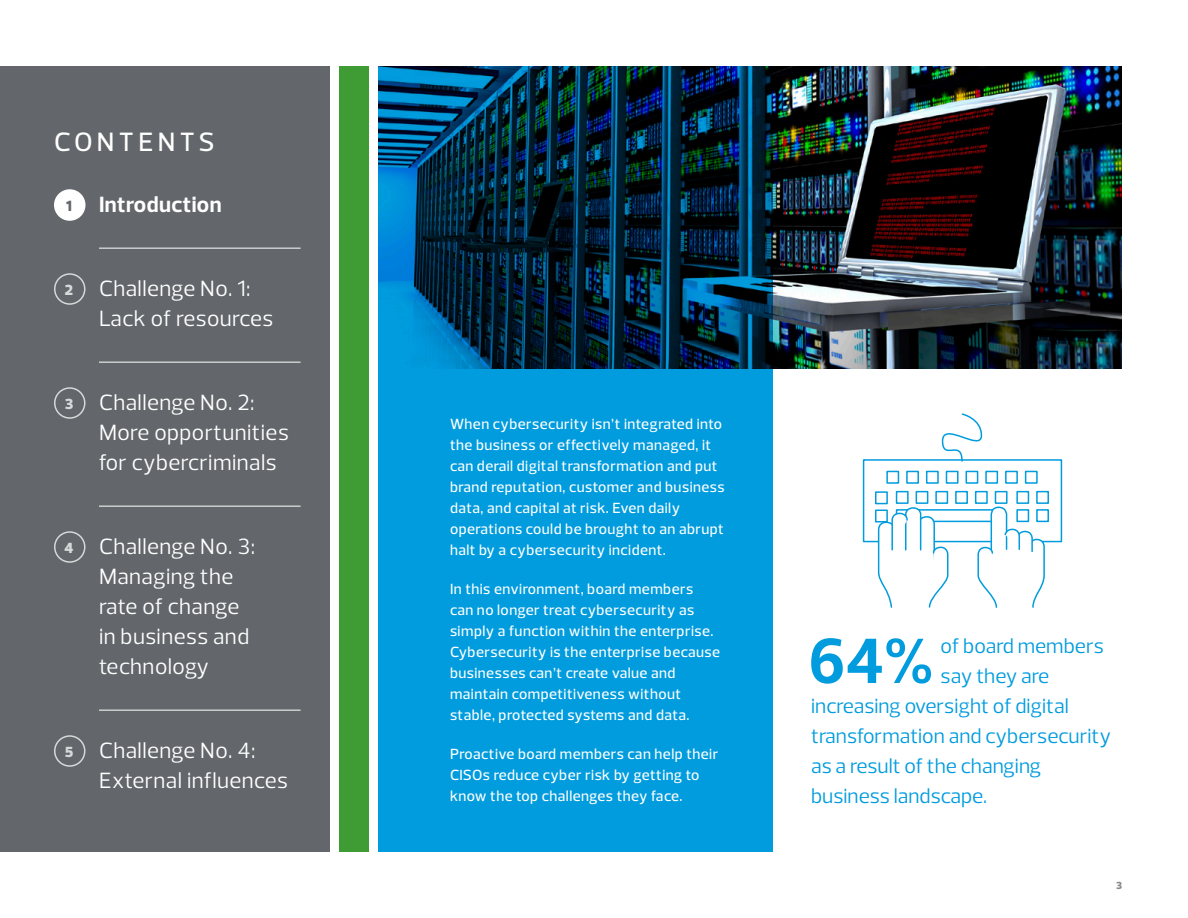
<style>
.page{position:relative;width:1188px;height:918px;background:#fff}
.page>*{position:absolute;margin:0;border:0;box-sizing:border-box;transform-origin:0 0}
.t1{font:700 65.1px "Prelo";color:#009cde}
.t2{font:500 27px "Prelo";letter-spacing:.165em;color:#fff}
.t3{font:22.5px/30px "Prelo";letter-spacing:.02em;color:#fff}
.t4{font:700 22.5px "Prelo";letter-spacing:.02em;color:#fff}
.t5{font:21px "Prelo";color:#009cde}
.t6{font:500 15px/21px "Prelo";letter-spacing:.03em;color:#fff}
.t7{font:900 10.5px "Prelo";color:#888b8d}
.s1{font-weight:900;font-size:15px;color:#63666a}
.s2{font-weight:900;font-size:15px}
</style>
<div class="page">
<img style="left:772px;top:66px;width:350px;height:303px">
<div style="left:339px;top:66px;width:30px;height:786px;background:#3f9c35"></div>
<div style="left:0;top:66px;width:330px;height:786px;background:#63666a"></div>
<hr style="left:99px;top:248px;width:202px;height:1px;background:#fff">
<hr style="left:99px;top:362px;width:202px;height:1px;background:#fff">
<hr style="left:99px;top:506px;width:202px;height:1px;background:#fff">
<hr style="left:99px;top:710px;width:202px;height:1px;background:#fff">
<div style="left:55px;top:190px;width:30px;height:30px;background:#fff;border-radius:50%"></div>
<div style="left:54px;top:189px;width:32px;height:32px;border:2px solid #fff;border-radius:50%"></div>
<div style="left:54px;top:273px;width:32px;height:32px;border:2px solid #fff;border-radius:50%"></div>
<div style="left:54px;top:387px;width:32px;height:32px;border:2px solid #fff;border-radius:50%"></div>
<div style="left:54px;top:531px;width:32px;height:32px;border:2px solid #fff;border-radius:50%"></div>
<div style="left:54px;top:735px;width:32px;height:32px;border:2px solid #fff;border-radius:50%"></div>
<svg style="left:862px;top:413px;width:201px;height:195px"></svg>
<svg style="left:378px;top:66px;width:394px;height:786px;background:#0073a7"></svg>
<h2 class="t2" style="left:54px;top:125px;width:162px">CONTENTS</h2>
<h3 class="t4" style="left:66px;top:190px;width:157px"><span class="s1">1</span> Introduction</h3>
<h3 class="t3" style="left:99px;top:273px;width:176px;text-indent:-34px"><span class="s2">2</span> Challenge No. 1:<br>Lack of resources</h3>
<h3 class="t3" style="left:99px;top:387px;width:191px;text-indent:-34px"><span class="s2">3</span> Challenge No. 2:<br>More opportunities for cybercriminals</h3>
<h3 class="t3" style="left:99px;top:531px;width:158px;text-indent:-34px"><span class="s2">4</span> Challenge No. 3:<br>Managing the rate of change in business and technology</h3>
<h3 class="t3" style="left:99px;top:735px;width:190px;text-indent:-34px"><span class="s2">5</span> Challenge No. 4:<br>External influences</h3>
<p class="t6" style="left:450px;top:414px;width:276px">When cybersecurity isn’t integrated into the business or effectively managed, it can derail digital transformation and put brand reputation, customer and business data, and capital at risk. Even daily operations could be brought to an abrupt halt by a cybersecurity incident.</p>
<p class="t6" style="left:450px;top:579px;width:272px">In this environment, board members can no longer treat cybersecurity as simply a function within the enterprise.<br>Cybersecurity is the enterprise because businesses can’t create value and maintain competitiveness without stable, protected systems and data.</p>
<p class="t6" style="left:450px;top:744px;width:270px">Proactive board members can help their<br>CISOs reduce cyber risk by getting to know the top challenges they face.</p>
<h1 class="t1" style="left:808px;top:621px;width:127px">64%</h1>
<h3 class="t5" style="left:941px;top:633px;width:165px">of board members</h3>
<h3 class="t5" style="left:941px;top:663px;width:110px">say they are</h3>
<h3 class="t5" style="left:811px;top:693px;width:259px">increasing oversight of digital</h3>
<h3 class="t5" style="left:811px;top:723px;width:301px">transformation and cybersecurity</h3>
<h3 class="t5" style="left:811px;top:753px;width:232px">as a result of the changing</h3>
<h3 class="t5" style="left:811px;top:783px;width:178px">business landscape.</h3>
<p class="t7" style="left:1116px;top:879px;width:7px">3</p>
</div>
